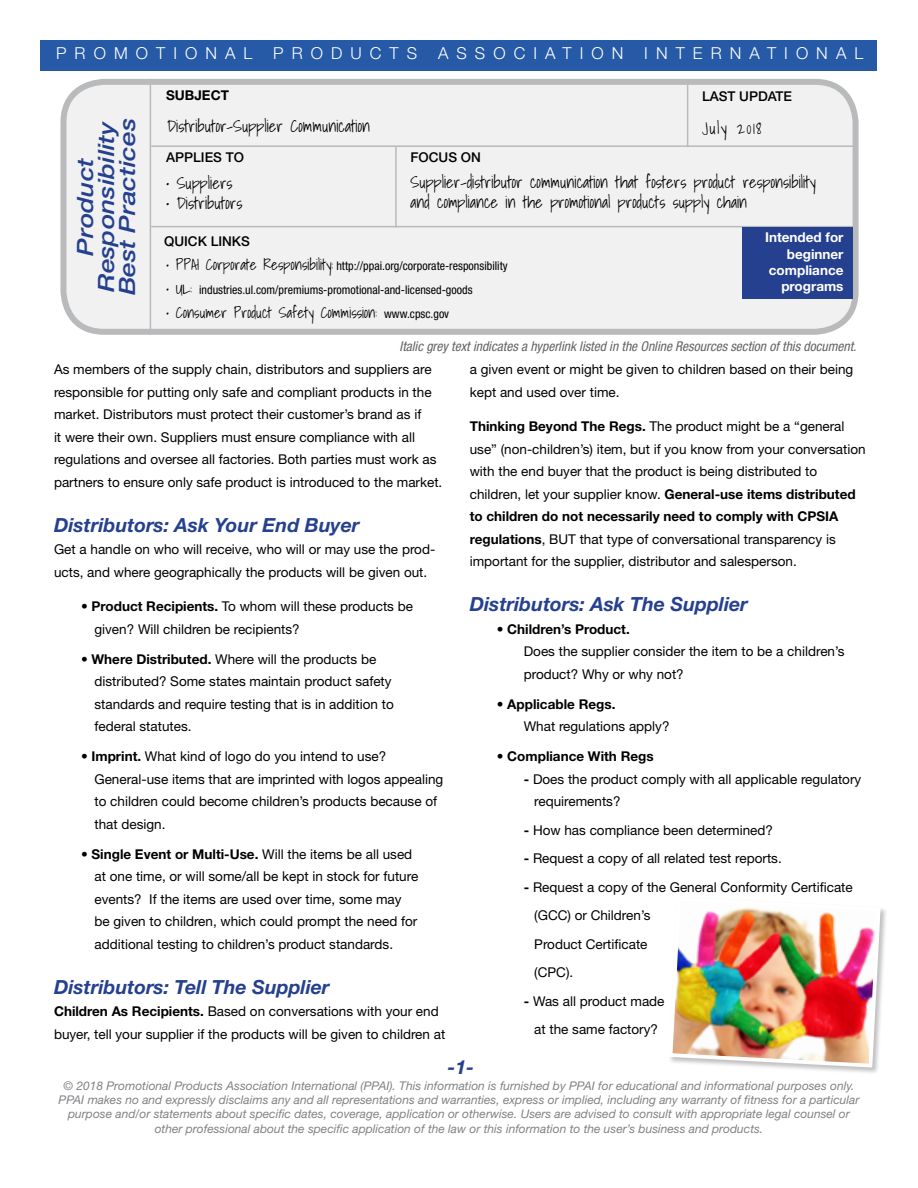
<style>
.page{position:relative;width:918px;height:1188px;background:#fff}
.page>*{position:absolute;margin:0;border:0;box-sizing:border-box;transform-origin:0 0}
.t1{font:italic 500 22.5px/21px "Helvetica Neue LT Std";color:#25408f;text-align:center;scale:1.18 1}
.t2{font:italic 700 19.5px "Helvetica Neue LT Std";color:#25408f}
.t3{font:300 16.5px/19.8px "Shadows Into";color:#000}
.t4{font:300 16.5px "Helvetica Neue LT Std";letter-spacing:.49em;color:#fff}
.t5{font:300 16.5px "Shadows Into";letter-spacing:.08em;color:#000}
.t6{font:300 15px "Shadows Into";color:#000}
.t7{font:13.5px/22.5px "Helvetica Neue LT Std";color:#000}
.t8{font:italic condensed 13.5px "Helvetica Neue LT Std";color:#636466}
.t9{font:700 13.5px "Helvetica Neue LT Std";color:#000}
.t10{font:700 13.5px/16.2px "Helvetica Neue LT Std";color:#fff;text-align:right}
.t11{font:500 13.5px "Helvetica Neue LT Std";color:#000}
.t12{font:italic 12px/14.4px "Helvetica Neue LT Std";color:#808285;text-align:center}
.t13{font:condensed 12px "Helvetica Neue LT Std";color:#000}
.s1{font-family:"Shadows Into";font-weight:300;font-stretch:normal;font-size:15px}
.s2{font-family:"Helvetica Neue LT Std";font-weight:400;font-stretch:condensed;font-size:12px}
.s3{font-weight:700}
</style>
<div class="page">
<div style="left:40px;top:40px;width:838px;height:31px;background:#265aa6"></div>
<div style="left:63px;top:82px;width:793px;height:250px;background:#f1f1f2;border-radius:40px"></div>
<div style="left:60px;top:79px;width:799px;height:256px;border:6px solid #b8babc;border-radius:40px"></div>
<hr style="left:150px;top:79px;width:1px;height:256px;background:#b8babc">
<hr style="left:395px;top:147px;width:2px;height:80px;background:#b8babc">
<hr style="left:151px;top:145px;width:703px;height:2px;background:#b8babc">
<hr style="left:687px;top:84px;width:1px;height:63px;background:#b8babc">
<hr style="left:151px;top:226px;width:703px;height:1px;background:#b8babc">
<div style="left:742px;top:227px;width:111px;height:72px;background:#25408f"></div>
<div style="left:669px;top:897px;width:219px;height:177px;background:#000;opacity:.25"></div>
<img style="left:669px;top:897px;width:214px;height:172px">
<p class="t4" style="left:56px;top:43px;width:198px">PROMOTIONAL</p>
<p class="t4" style="left:273px;top:43px;width:146px">PRODUCTS</p>
<p class="t4" style="left:438px;top:43px;width:187px">ASSOCIATION</p>
<p class="t4" style="left:644px;top:43px;width:221px">INTERNATIONAL</p>
<h1 class="t1" style="left:74px;top:295px;width:152px;rotate:-90deg">Product<br>Responsibility<br>Best Practices</h1>
<p class="t9" style="left:166px;top:87px;width:64px">SUBJECT</p>
<p class="t11" style="left:702px;top:88px;width:92px">LAST UPDATE</p>
<p class="t3" style="left:167px;top:116px;width:205px">Distributor-Supplier Communication</p>
<p class="t3" style="left:166px;top:173px;width:68px">• Suppliers</p>
<p class="t3" style="left:166px;top:193px;width:78px">• Distributors</p>
<p class="t5" style="left:702px;top:114px;width:61px">July 2018</p>
<p class="t11" style="left:166px;top:149px;width:79px">APPLIES TO</p>
<p class="t11" style="left:411px;top:149px;width:72px">FOCUS ON</p>
<p class="t3" style="left:411px;top:172px;width:407px">Supplier-distributor communication that fosters product responsibility and compliance in the promotional products supply chain</p>
<p class="t11" style="left:164px;top:233px;width:87px">QUICK LINKS</p>
<p class="t13" style="left:166px;top:259px;width:343px"><span class="s1">• PPAI Corporate Responsibility:</span> http://ppai.org/corporate-responsibility</p>
<p class="t13" style="left:166px;top:283px;width:308px"><span class="s1">• UL:</span> industries.ul.com/premiums-promotional-and-licensed-goods</p>
<p class="t6" style="left:166px;top:300px;width:285px">• Consumer Product Safety Commission: <span class="s2">www.cpsc.gov</span></p>
<p class="t10" style="left:765px;top:229px;width:80px">Intended for beginner compliance programs</p>
<p class="t8" style="left:400px;top:338px;width:458px">Italic grey text indicates a hyperlink listed in the Online Resources section of this document.</p>
<p class="t7" style="left:54px;top:358px;width:390px">As members of the supply chain, distributors and suppliers are responsible for putting only safe and compliant products in the market. Distributors must protect their customer’s brand as if<br>it were their own. Suppliers must ensure compliance with all regulations and oversee all factories. Both parties must work as partners to ensure only safe product is introduced to the market.</p>
<h2 class="t2" style="left:54px;top:513px;width:307px">Distributors: Ask Your End Buyer</h2>
<p class="t7" style="left:54px;top:538px;width:383px">Get a handle on who will receive, who will or may use the prod&shy;ucts, and where geographically the products will be given out.</p>
<p class="t7" style="left:94px;top:595px;width:320px;text-indent:-14px">• <span class="s3">Product Recipients.</span> To whom will these products be given? Will children be recipients?</p>
<p class="t7" style="left:94px;top:647px;width:301px;text-indent:-14px">• <span class="s3">Where Distributed.</span> Where will the products be distributed? Some states maintain product safety standards and require testing that is in addition to federal statutes.</p>
<p class="t7" style="left:94px;top:745px;width:350px;text-indent:-14px">• <span class="s3">Imprint.</span> What kind of logo do you intend to use?<br>General-use items that are imprinted with logos appealing to children could become children’s products because of that design.</p>
<p class="t7" style="left:94px;top:842px;width:325px;text-indent:-14px">• <span class="s3">Single Event or Multi-Use.</span> Will the items be all used at one time, or will some/all be kept in stock for future events? If the items are used over time, some may be given to children, which could prompt the need for additional testing to children’s product standards.</p>
<h2 class="t2" style="left:54px;top:975px;width:277px">Distributors: Tell The Supplier</h2>
<p class="t7" style="left:54px;top:1000px;width:393px"><span class="s3">Children As Recipients.</span> Based on conversations with your end buyer, tell your supplier if the products will be given to children at</p>
<p class="t7" style="left:470px;top:358px;width:385px">a given event or might be given to children based on their being kept and used over time.</p>
<p class="t7" style="left:470px;top:415px;width:397px"><span class="s3">Thinking Beyond The Regs.</span> The product might be a “general use” (non-children’s) item, but if you know from your conversation with the end buyer that the product is being distributed to children, let your supplier know. <span class="s3">General-use items distributed to children do not necessarily need to comply with CPSIA regulations</span>, BUT that type of conversational transparency is important for the supplier, distributor and salesperson.</p>
<h2 class="t2" style="left:470px;top:592px;width:280px">Distributors: Ask The Supplier</h2>
<p class="t9" style="left:497px;top:620px;width:135px">• Children’s Product.</p>
<p class="t7" style="left:524px;top:640px;width:322px">Does the supplier consider the item to be a children’s product? Why or why not?</p>
<p class="t9" style="left:497px;top:695px;width:120px">• Applicable Regs.</p>
<p class="t7" style="left:524px;top:715px;width:147px">What regulations apply?</p>
<p class="t9" style="left:497px;top:748px;width:158px">• Compliance With Regs</p>
<p class="t7" style="left:534px;top:767px;width:329px;text-indent:-11px"><span class="s3">-</span> Does the product comply with all applicable regulatory requirements?</p>
<p class="t7" style="left:524px;top:818px;width:251px"><span class="s3">-</span> How has compliance been determined?</p>
<p class="t7" style="left:524px;top:847px;width:260px"><span class="s3">-</span> Request a copy of all related test reports.</p>
<p class="t7" style="left:534px;top:872px;width:320px;line-height:28.5px;text-indent:-11px"><span class="s3">-</span> Request a copy of the General Conformity Certificate (GCC) or Children’s<br>Product Certificate<br>(CPC).</p>
<p class="t7" style="left:524px;top:986px;width:142px;line-height:28.5px;text-align:center"><span class="s3">-</span> Was all product made at the same factory?</p>
<h2 class="t2" style="left:447px;top:1055px;width:28px">-1-</h2>
<p class="t12" style="left:59px;top:1078px;width:802px">© 2018 Promotional Products Association International (PPAI). This information is furnished by PPAI for educational and informational purposes only.<br>PPAI makes no and expressly disclaims any and all representations and warranties, express or implied, including any warranty of fitness for a particular purpose and/or statements about specific dates, coverage, application or otherwise. Users are advised to consult with appropriate legal counsel or other professional about the specific application of the law or this information to the user’s business and products.</p>
</div>
